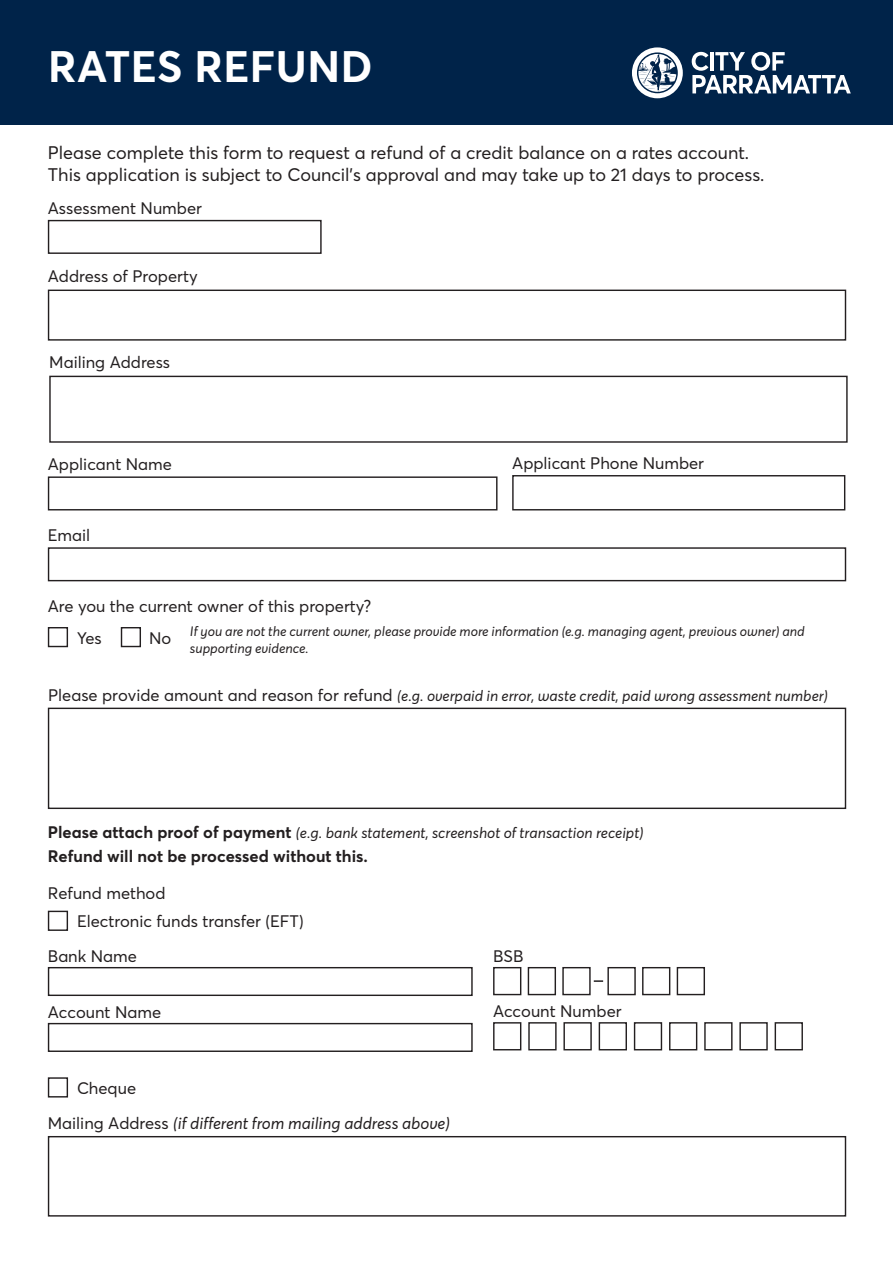
<style>
.page{position:relative;width:893px;height:1263px;background:#fff}
.page>*{position:absolute;margin:0;border:0;box-sizing:border-box;transform-origin:0 0}
.t1{font:700 43.5px "Parramatta";letter-spacing:.01em;color:#fff}
.t2{font:18px "Parramatta";color:#231f20}
.t3{font:16.5px "Parramatta";color:#231f20}
.t4{font:italic 16.5px "Parramatta";color:#231f20}
.t5{font:700 16.5px "Parramatta";color:#231f20}
.t6{font:italic 15px "Parramatta";color:#231f20}
.t7{font:italic 13.5px/16.2px "Parramatta";color:#231f20}
.s1{font-style:normal;font-size:16.5px}
.s2{font-weight:700;font-style:normal;font-size:16.5px}
.s3{font-style:normal}
</style>
<div class="page">
<div style="left:0;top:0;width:893px;height:125px;background:#002349"></div>
<svg style="left:692px;top:52px;width:159px;height:41px"></svg>
<svg style="left:632px;top:47px;width:51px;height:51px"></svg>
<div style="left:48px;top:290px;width:798px;height:51px;border:1px solid #231f20"></div>
<div style="left:48px;top:220px;width:274px;height:34px;border:1px solid #231f20"></div>
<div style="left:48px;top:476px;width:449px;height:34px;border:1px solid #231f20"></div>
<div style="left:512px;top:475px;width:333px;height:35px;border:1px solid #231f20"></div>
<div style="left:48px;top:547px;width:798px;height:34px;border:1px solid #231f20"></div>
<div style="left:48px;top:627px;width:20px;height:20px;border:1px solid #231f20"></div>
<div style="left:121px;top:627px;width:20px;height:20px;border:1px solid #231f20"></div>
<div style="left:48px;top:967px;width:425px;height:29px;border:1px solid #231f20"></div>
<div style="left:48px;top:1023px;width:425px;height:29px;border:1px solid #231f20"></div>
<div style="left:493px;top:967px;width:28px;height:28px;border:1px solid #231f20"></div>
<div style="left:528px;top:967px;width:28px;height:28px;border:1px solid #231f20"></div>
<div style="left:562px;top:967px;width:29px;height:28px;border:1px solid #231f20"></div>
<div style="left:607px;top:967px;width:29px;height:28px;border:1px solid #231f20"></div>
<div style="left:642px;top:967px;width:28px;height:28px;border:1px solid #231f20"></div>
<div style="left:677px;top:967px;width:28px;height:28px;border:1px solid #231f20"></div>
<div style="left:493px;top:1022px;width:28px;height:28px;border:1px solid #231f20"></div>
<div style="left:528px;top:1022px;width:29px;height:28px;border:1px solid #231f20"></div>
<div style="left:563px;top:1022px;width:29px;height:28px;border:1px solid #231f20"></div>
<div style="left:599px;top:1022px;width:28px;height:28px;border:1px solid #231f20"></div>
<div style="left:634px;top:1022px;width:28px;height:28px;border:1px solid #231f20"></div>
<div style="left:669px;top:1022px;width:28px;height:28px;border:1px solid #231f20"></div>
<div style="left:704px;top:1022px;width:28px;height:28px;border:1px solid #231f20"></div>
<div style="left:739px;top:1022px;width:29px;height:28px;border:1px solid #231f20"></div>
<div style="left:775px;top:1022px;width:28px;height:28px;border:1px solid #231f20"></div>
<svg style="left:594px;top:980px;width:9px;height:2px"></svg>
<div style="left:48px;top:708px;width:798px;height:101px;border:1px solid #231f20"></div>
<div style="left:48px;top:911px;width:20px;height:20px;border:1px solid #231f20"></div>
<div style="left:49px;top:376px;width:799px;height:67px;border:1px solid #231f20"></div>
<div style="left:48px;top:1136px;width:798px;height:80px;border:1px solid #231f20"></div>
<div style="left:48px;top:1077px;width:20px;height:20px;border:1px solid #231f20"></div>
<p class="t1" style="left:48px;top:36px;width:326px">RATES REFUND</p>
<p class="t2" style="left:48px;top:141px;width:703px">Please complete this form to request a refund of a credit balance on a rates account.</p>
<p class="t2" style="left:48px;top:162px;width:718px">This application is subject to Council’s approval and may take up to 21 days to process.</p>
<p class="t3" style="left:48px;top:197px;width:156px">Assessment Number</p>
<p class="t3" style="left:48px;top:264px;width:151px">Address of Property</p>
<p class="t3" style="left:49px;top:351px;width:122px">Mailing Address</p>
<p class="t3" style="left:48px;top:453px;width:126px">Applicant Name</p>
<p class="t3" style="left:512px;top:452px;width:193px">Applicant Phone Number</p>
<p class="t3" style="left:48px;top:524px;width:44px">Email</p>
<p class="t3" style="left:48px;top:595px;width:325px">Are you the current owner of this property?</p>
<p class="t3" style="left:77px;top:626px;width:26px">Yes</p>
<p class="t3" style="left:149px;top:627px;width:24px">No</p>
<p class="t7" style="left:190px;top:624px;width:616px">If you are not the current owner, please provide more information (e.g. managing agent, previous owner) and supporting evidence.</p>
<p class="t6" style="left:48px;top:685px;width:781px"><span class="s1">Please provide amount and reason for refund</span> (e.g. overpaid in error, waste credit, paid wrong assessment number)</p>
<p class="t6" style="left:48px;top:823px;width:597px"><span class="s2">Please attach proof of payment</span> (e.g. bank statement, screenshot of transaction receipt)</p>
<p class="t5" style="left:48px;top:844px;width:322px">Refund will not be processed without this.</p>
<p class="t3" style="left:48px;top:882px;width:119px">Refund method</p>
<p class="t3" style="left:77px;top:910px;width:228px">Electronic funds transfer (EFT)</p>
<p class="t3" style="left:48px;top:945px;width:91px">Bank Name</p>
<p class="t3" style="left:48px;top:1001px;width:115px">Account Name</p>
<p class="t3" style="left:77px;top:1077px;width:61px">Cheque</p>
<p class="t4" style="left:48px;top:1111px;width:403px"><span class="s3">Mailing Address</span> (if different from mailing address above)</p>
<p class="t3" style="left:493px;top:945px;width:32px">BSB</p>
<p class="t3" style="left:493px;top:1000px;width:130px">Account Number</p>
</div>
